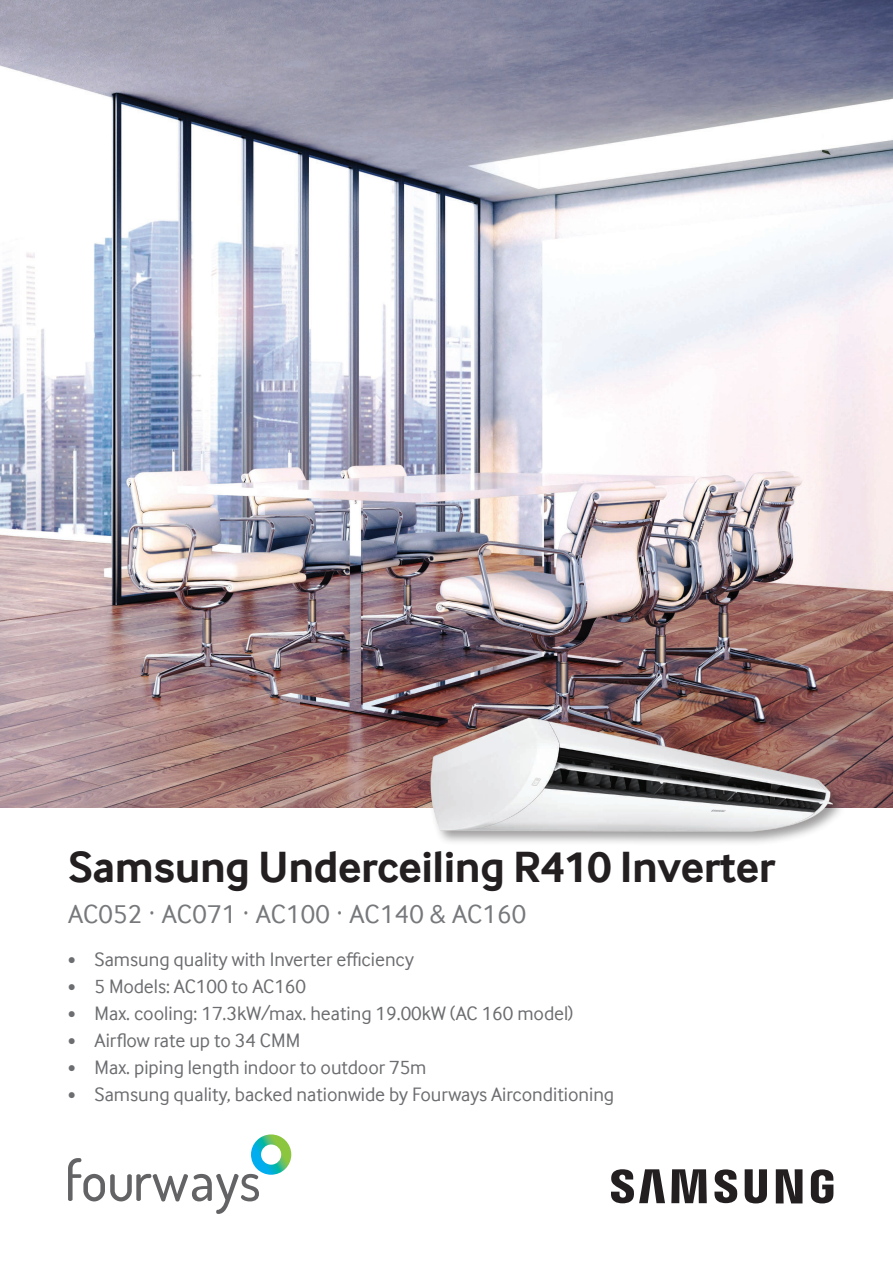
<style>
.page{position:relative;width:893px;height:1263px;background:#fff}
.page>*{position:absolute;margin:0;border:0;box-sizing:border-box;transform-origin:0 0}
.t1{font:700 45px "Samsung Inter Face";letter-spacing:-.01em;color:#231f20}
.t2{font:27px "Samsung Inter Face";letter-spacing:.01em;color:#76787b}
.t3{font:19.95px "Samsung Inter Face";color:#6c6d70}
.s1{font-size:15.45px}
</style>
<div class="page">
<img style="left:0;top:0;width:893px;height:807px">
<img style="left:411px;top:616px;width:439px;height:227px">
<svg style="left:714px;top:1169px;width:23px;height:34px"></svg>
<svg style="left:776px;top:1169px;width:26px;height:34px"></svg>
<svg style="left:611px;top:1169px;width:54px;height:34px"></svg>
<svg style="left:671px;top:1169px;width:36px;height:34px"></svg>
<svg style="left:745px;top:1169px;width:22px;height:34px"></svg>
<svg style="left:811px;top:1169px;width:22px;height:34px"></svg>
<svg style="left:68px;top:1134px;width:223px;height:80px"></svg>
<p class="t1" style="left:68px;top:841px;width:709px">Samsung Underceiling R410 Inverter</p>
<p class="t2" style="left:68px;top:898px;width:460px">AC052 · AC071 · AC100 · AC140 &amp; AC160</p>
<p class="t3" style="left:68px;top:948px;width:347px"><span class="s1">•</span> Samsung quality with Inverter efficiency</p>
<p class="t3" style="left:68px;top:975px;width:240px"><span class="s1">•</span> 5 Models: AC100 to AC160</p>
<p class="t3" style="left:68px;top:1002px;width:507px"><span class="s1">•</span> Max. cooling: 17.3kW/max. heating 19.00kW (AC 160 model)</p>
<p class="t3" style="left:68px;top:1029px;width:234px"><span class="s1">•</span> Airflow rate up to 34 CMM</p>
<p class="t3" style="left:68px;top:1056px;width:360px"><span class="s1">•</span> Max. piping length indoor to outdoor 75m</p>
<p class="t3" style="left:68px;top:1083px;width:548px"><span class="s1">•</span> Samsung quality, backed nationwide by Fourways Airconditioning</p>
</div>
